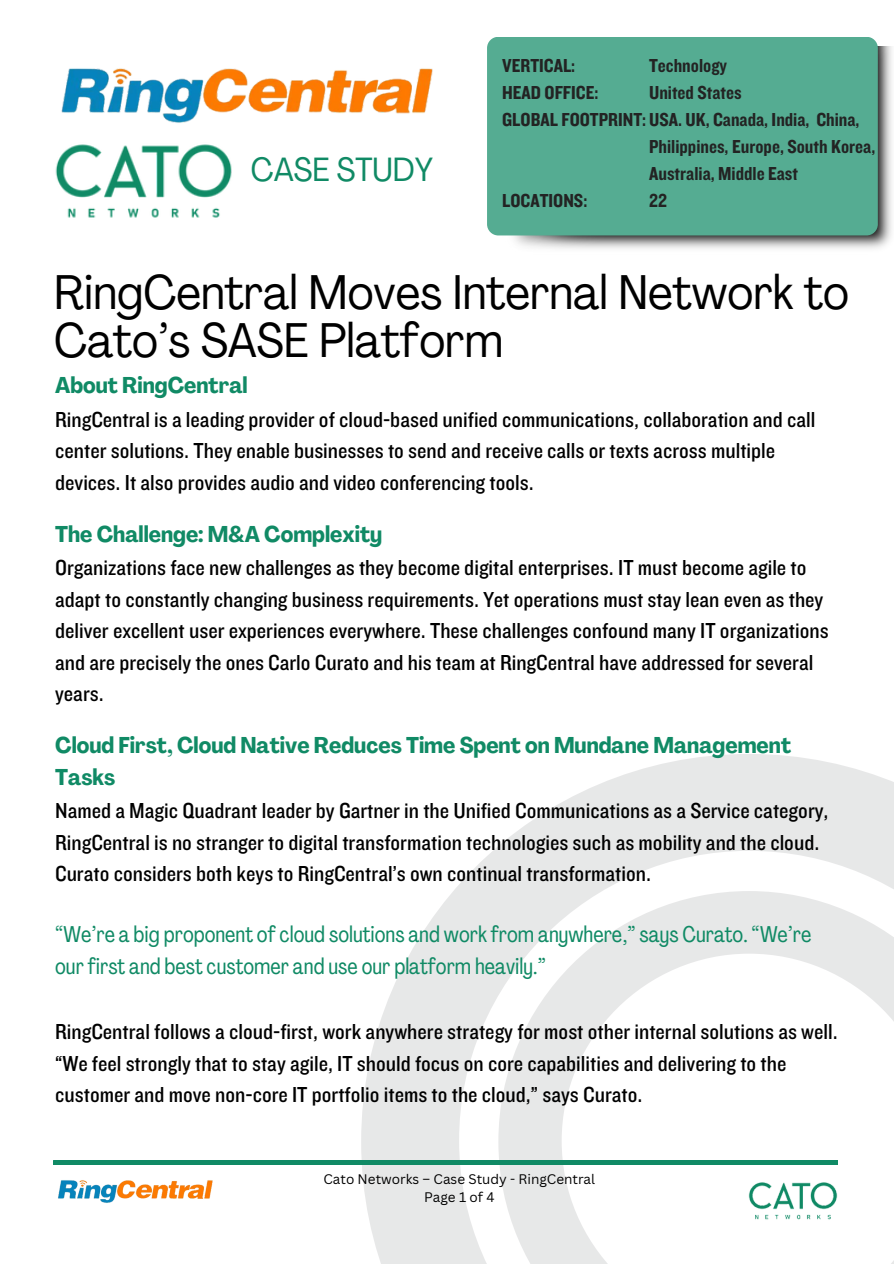
<style>
.page{position:relative;width:894px;height:1264px;background:#fff}
.page>*{position:absolute;margin:0;border:0;box-sizing:border-box;transform-origin:0 0}
.t1{font:condensed 48px/48.3px "Agrandir";color:#000}
.t2{font:condensed 33.15px "Agrandir";color:#108a65}
.t3{font:22.5px/31.5px "Knockout 30";color:#000}
.t4{font:22.5px/31.5px "Agrandir Tight";color:#108a65}
.t5{font:700 condensed 22.5px/31.5px "Agrandir";color:#108a65}
.t6{font:19.5px/27px "Knockout 50";color:#232323}
.t7{font:13.5px "Canva Sans";color:#000}
.s1{font-family:"Agrandir";font-weight:700;font-stretch:condensed;color:#108a65}
</style>
<div class="page">
<img style="left:502px;top:46px;width:390px;height:203px">
<div style="left:487px;top:37px;width:390px;height:198px;background:#55ac92;border-radius:11px"></div>
<svg style="left:361px;top:754px;width:532px;height:509px;fill:#e7e8e8"></svg>
<svg style="left:498px;top:891px;width:395px;height:372px"></svg>
<hr style="left:53px;top:1160px;width:784px;height:4px;background:#108a65">
<img style="left:747px;top:1177px;width:91px;height:46px">
<img style="left:55px;top:144px;width:177px;height:74px">
<img style="left:61px;top:68px;width:372px;height:55px">
<img style="left:58px;top:1180px;width:155px;height:23px">
<h3 class="t2" style="left:251px;top:156px;width:184px">CASE STUDY</h3>
<h3 class="t6" style="left:502px;top:52px;width:359px">VERTICAL:<br>HEAD OFFICE:<br>GLOBAL FOOTPRINT:USA. UK, Canada, India, China,</h3>
<h3 class="t6" style="left:649px;top:52px;width:94px">Technology<br>United States</h3>
<h3 class="t6" style="left:502px;top:187px;width:87px">LOCATIONS:</h3>
<h3 class="t6" style="left:649px;top:133px;width:228px">Philippines, Europe, South Korea,<br>Australia, Middle East<br>22</h3>
<p class="t1" style="left:54px;top:272px;width:796px">RingCentral Moves Internal Network to<br>Cato’s SASE Platform</p>
<h4 class="t3" style="left:55px;top:368px;width:761px;line-height:33.8px"><span class="s1">About RingCentral<br></span>RingCentral is a leading provider of cloud-based unified communications, collaboration and call</h4>
<h4 class="t3" style="left:55px;top:434px;width:721px">center solutions. They enable businesses to send and receive calls or texts across multiple devices. It also provides audio and video conferencing tools.</h4>
<h4 class="t3" style="left:55px;top:516px;width:752px;line-height:33.8px"><span class="s1">The Challenge: M&amp;A Complexity<br></span>Organizations face new challenges as they become digital enterprises. IT must become agile to</h4>
<h4 class="t3" style="left:55px;top:583px;width:774px">adapt to constantly changing business requirements. Yet operations must stay lean even as they deliver excellent user experiences everywhere. These challenges confound many IT organizations and are precisely the ones Carlo Curato and his team at RingCentral have addressed for several years.</h4>
<p class="t5" style="left:55px;top:731px;width:737px">Cloud First, Cloud Native Reduces Time Spent on Mundane Management<br>Tasks</p>
<p class="t3" style="left:55px;top:794px;width:774px">Named a Magic Quadrant leader by Gartner in the Unified Communications as a Service category,<br>RingCentral is no stranger to digital transformation technologies such as mobility and the cloud.<br>Curato considers both keys to RingCentral’s own continual transformation.</p>
<h2 class="t4" style="left:55px;top:920px;width:757px">“We’re a big proponent of cloud solutions and work from anywhere,” says Curato. “We’re our first and best customer and use our platform heavily.”</h2>
<h1 class="t3" style="left:55px;top:1015px;width:784px">RingCentral follows a cloud-first, work anywhere strategy for most other internal solutions as well. “We feel strongly that to stay agile, IT should focus on core capabilities and delivering to the customer and move non-core IT portfolio items to the cloud,” says Curato.</h1>
<p class="t7" style="left:323px;top:1169px;width:273px">Cato Networks – Case Study - RingCentral</p>
<p class="t7" style="left:424px;top:1187px;width:72px">Page 1 of 4</p>
</div>
